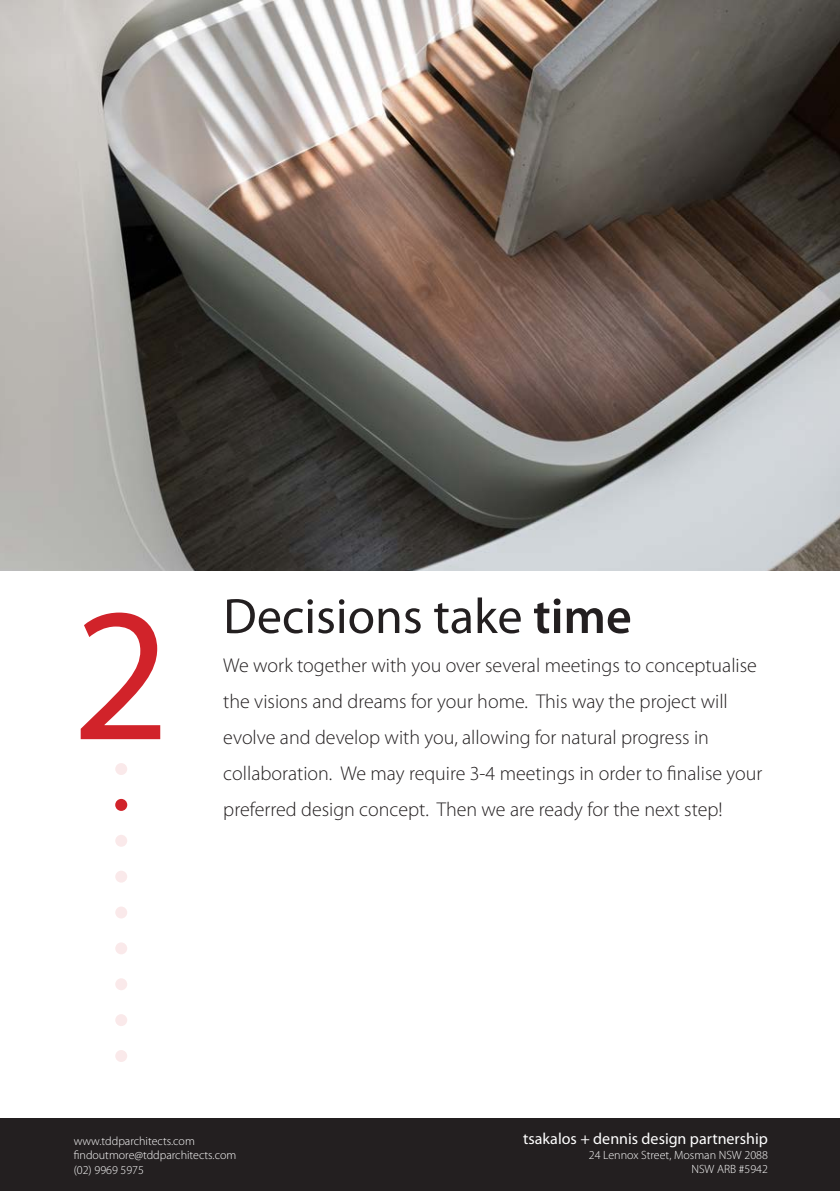
<style>
.page{position:relative;width:840px;height:1191px;background:#fff}
.page>*{position:absolute;margin:0;border:0;box-sizing:border-box;transform-origin:0 0}
.t1{font:191.4px "Myriad Pro";color:#d1232a}
.t2{font:50px "Myriad Pro";color:#231f20}
.t3{font:300 20px/36px "Myriad Pro";color:#231f20}
.t4{font:16px "Myriad Pro";color:#fff}
.t5{font:300 12px/14.4px "Myriad Pro";color:#fff;text-align:right}
.s1{font-weight:600}
</style>
<div class="page">
<div style="left:0;top:1119px;width:839px;height:72px;background:#231f20"></div>
<div style="left:115px;top:763px;width:12px;height:12px;background:#fae9ea;border-radius:50%"></div>
<div style="left:115px;top:834px;width:12px;height:12px;background:#fae9ea;border-radius:50%"></div>
<div style="left:115px;top:870px;width:12px;height:12px;background:#fae9ea;border-radius:50%"></div>
<div style="left:115px;top:906px;width:12px;height:12px;background:#fae9ea;border-radius:50%"></div>
<div style="left:115px;top:942px;width:12px;height:12px;background:#fae9ea;border-radius:50%"></div>
<div style="left:115px;top:978px;width:12px;height:12px;background:#fae9ea;border-radius:50%"></div>
<div style="left:115px;top:1014px;width:12px;height:12px;background:#fae9ea;border-radius:50%"></div>
<div style="left:115px;top:1050px;width:12px;height:12px;background:#fae9ea;border-radius:50%"></div>
<div style="left:115px;top:799px;width:12px;height:12px;background:#d1232a;border-radius:50%"></div>
<img style="left:0;top:0;width:839px;height:571px">
<p class="t1" style="left:72px;top:570px;width:100px">2</p>
<p class="t2" style="left:223px;top:589px;width:410px">Decisions take <span class="s1">time</span></p>
<p class="t3" style="left:223px;top:647px;width:540px">We work together with you over several meetings to conceptualise the visions and dreams for your home. This way the project will evolve and develop with you, allowing for natural progress in collaboration. We may require 3-4 meetings in order to finalise your preferred design concept. Then we are ready for the next step!</p>
<p class="t5" style="left:74px;top:1134px;width:164px;text-align:left">www.tddparchitects.com findoutmore@tddparchitects.com (02) 9969 5975</p>
<p class="t4" style="left:523px;top:1130px;width:246px">tsakalos + dennis design partnership</p>
<p class="t5" style="left:588px;top:1147px;width:180px">24 Lennox Street, Mosman NSW 2088<br>NSW ARB #5942</p>
</div>
